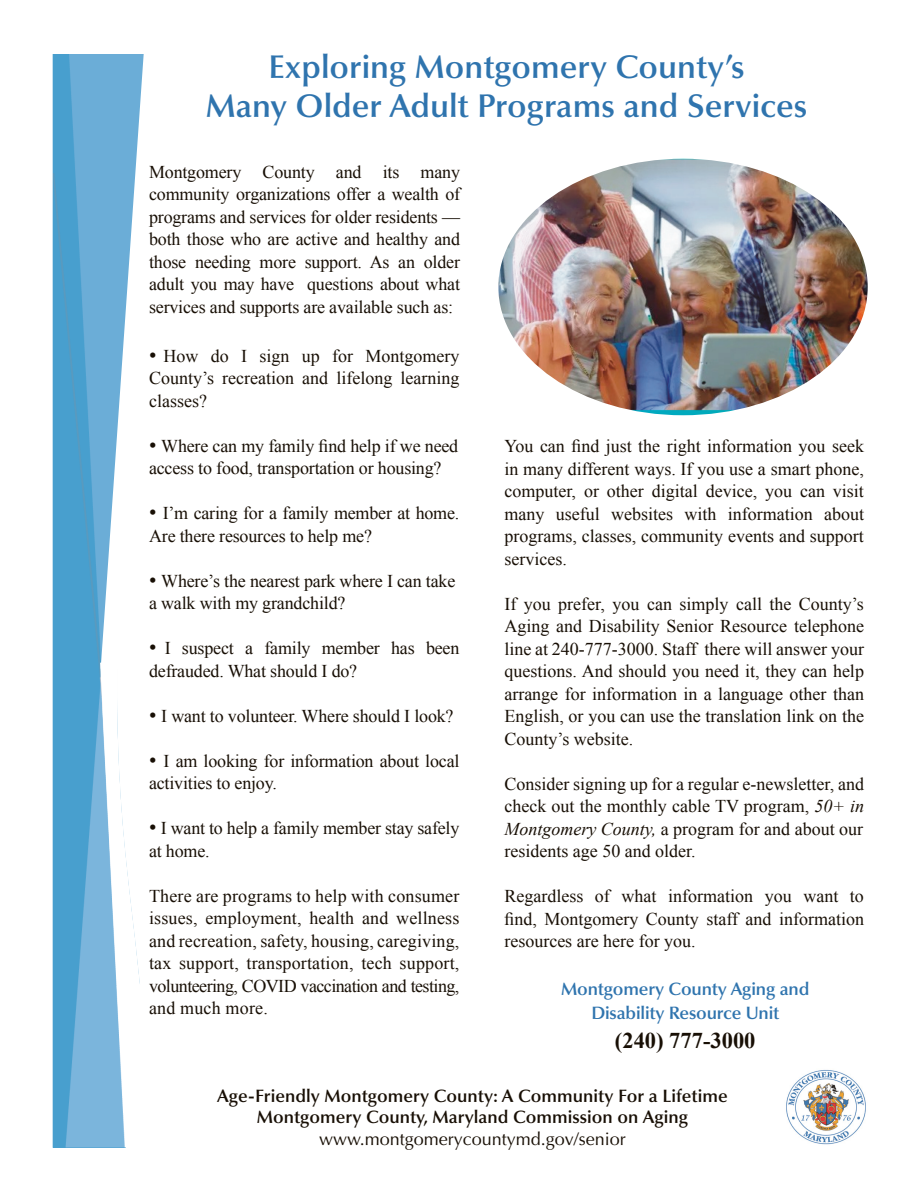
<style>
.page{position:relative;width:918px;height:1188px;background:#fff}
.page>*{position:absolute;margin:0;border:0;box-sizing:border-box;transform-origin:0 0}
.t1{font:600 33px "Optima";color:#2f74ae}
.t2{font:700 22.5px "Times New Roman";color:#180f05}
.t3{font:18px/22.5px "Times New Roman";letter-spacing:-.01em;color:#180f05;text-align:justify}
.t4{font:600 18px "Optima";color:#180f05}
.t5{font:600 18px "Optima";letter-spacing:-.01em;color:#2f74ae}
.t6{font:18px "Optima";color:#180f05}
.s1{font-size:21px}
.s2{font-style:italic}
</style>
<div class="page">
<svg style="left:52px;top:54px;width:1px;height:1094px"></svg>
<img style="left:53px;top:54px;width:47px;height:1094px">
<img style="left:498px;top:159px;width:370px;height:256px">
<svg style="left:100px;top:54px;width:44px;height:1094px"></svg>
<img style="left:786px;top:1070px;width:80px;height:75px">
<p class="t1" style="left:268px;top:48px;width:478px">Exploring Montgomery County’s</p>
<p class="t1" style="left:206px;top:87px;width:603px">Many Older Adult Programs and Services</p>
<p class="t3" style="left:149px;top:160px;width:313px">Montgomery County and its many community organizations offer a wealth of programs and services for older residents — both those who are active and healthy and those needing more support. As an older adult you may have questions about what services and supports are available such as:</p>
<p class="t3" style="left:149px;top:344px;width:312px"><span class="s1">•</span> How do I sign up for Montgomery County’s recreation and lifelong learning classes?</p>
<p class="t3" style="left:149px;top:434px;width:311px"><span class="s1">•</span> Where can my family find help if we need access to food, transportation or housing?</p>
<p class="t3" style="left:149px;top:502px;width:312px"><span class="s1">•</span> I’m caring for a family member at home.<br>Are there resources to help me?</p>
<p class="t3" style="left:149px;top:569px;width:308px"><span class="s1">•</span> Where’s the nearest park where I can take a walk with my grandchild?</p>
<p class="t3" style="left:149px;top:637px;width:312px"><span class="s1">•</span> I suspect a family member has been defrauded. What should I do?</p>
<p class="t3" style="left:149px;top:704px;width:306px"><span class="s1">•</span> I want to volunteer. Where should I look?</p>
<p class="t3" style="left:149px;top:749px;width:312px"><span class="s1">•</span> I am looking for information about local activities to enjoy.</p>
<p class="t3" style="left:149px;top:817px;width:312px"><span class="s1">•</span> I want to help a family member stay safely at home.</p>
<p class="t3" style="left:149px;top:884px;width:312px">There are programs to help with consumer issues, employment, health and wellness and recreation, safety, housing, caregiving, tax support, transportation, tech support, volunteering, COVID vaccination and testing, and much more.</p>
<p class="t3" style="left:504px;top:435px;width:361px">You can find just the right information you seek in many different ways. If you use a smart phone, computer, or other digital device, you can visit many useful websites with information about programs, classes, community events and support services.</p>
<p class="t3" style="left:504px;top:592px;width:361px">If you prefer, you can simply call the County’s Aging and Disability Senior Resource telephone line at 240-777-3000. Staff there will answer your questions. And should you need it, they can help arrange for information in a language other than English, or you can use the translation link on the County’s website.</p>
<p class="t3" style="left:504px;top:772px;width:361px">Consider signing up for a regular e-newsletter, and check out the monthly cable TV program, <span class="s2">50+ in Montgomery County,</span> a program for and about our</p>
<p class="t3" style="left:504px;top:840px;width:193px">residents age 50 and older.</p>
<p class="t3" style="left:504px;top:885px;width:361px">Regardless of what information you want to find, Montgomery County staff and information resources are here for you.</p>
<p class="t5" style="left:561px;top:979px;width:250px">Montgomery County Aging and</p>
<p class="t5" style="left:591px;top:1003px;width:189px">Disability Resource Unit</p>
<p class="t2" style="left:615px;top:1025px;width:142px">(240) 777-3000</p>
<p class="t4" style="left:217px;top:1085px;width:512px">Age-Friendly Montgomery County: A Community For a Lifetime</p>
<p class="t4" style="left:257px;top:1107px;width:433px">Montgomery County, Maryland Commission on Aging</p>
<p class="t6" style="left:319px;top:1128px;width:308px">www.montgomerycountymd.gov/senior</p>
</div>
